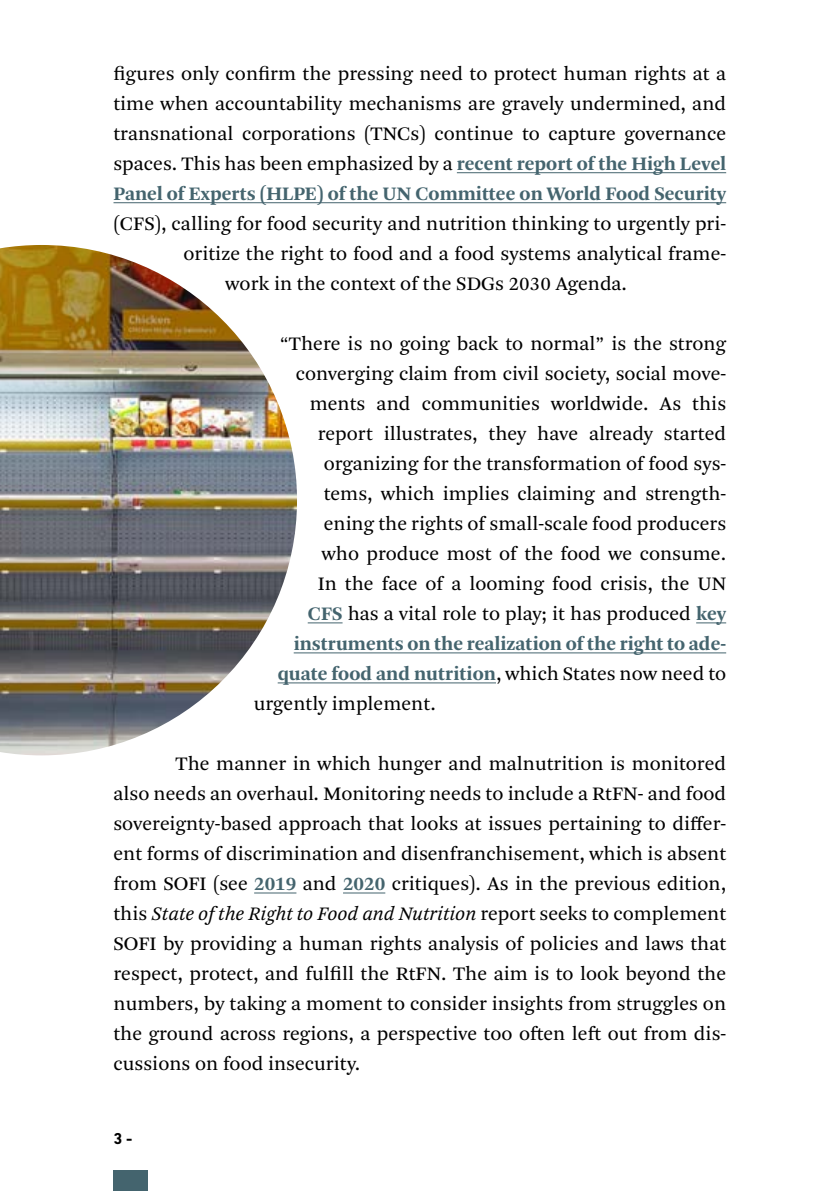
<style>
.page{position:relative;width:840px;height:1191px;background:#fff}
.page>*{position:absolute;margin:0;border:0;box-sizing:border-box;transform-origin:0 0}
._02_Txt_Base_EN{font:20px/30px "Arnhem Pro Blond";color:#000;text-align:justify}
._02_Txt_Base_EN-2{font:700 20px "Arnhem Pro";color:#44646e}
.t1{font:700 16px "DIN Next LT Pro";color:#000}
.s1{font-family:"Arnhem Pro";font-weight:700;color:#44646e}
.s2{font-family:"Arnhem Pro Blond";font-weight:400;color:#000}
.s3{font-style:italic}
</style>
<div class="page">
<img style="left:0;top:245px;width:297px;height:510px">
<div style="left:113px;top:1170px;width:34px;height:21px;background:#44646e"></div>
<hr style="left:456px;top:172px;width:269px;height:1px;background:#44646e">
<hr style="left:113px;top:202px;width:612px;height:1px;background:#44646e">
<hr style="left:307px;top:622px;width:35px;height:1px;background:#44646e">
<hr style="left:695px;top:622px;width:30px;height:1px;background:#44646e">
<hr style="left:293px;top:652px;width:432px;height:1px;background:#44646e">
<hr style="left:277px;top:682px;width:218px;height:1px;background:#44646e">
<hr style="left:254px;top:892px;width:42px;height:1px;background:#44646e">
<hr style="left:343px;top:892px;width:42px;height:1px;background:#44646e">
<p class="_02_Txt_Base_EN" style="left:113px;top:59px;width:614px">figures only confirm the pressing need to protect human rights at a</p>
<p class="_02_Txt_Base_EN" style="left:113px;top:89px;width:614px">time when accountability mechanisms are gravely undermined, and</p>
<p class="_02_Txt_Base_EN" style="left:113px;top:119px;width:614px">transnational corporations (TNCs) continue to capture governance</p>
<p class="_02_Txt_Base_EN" style="left:113px;top:149px;width:614px">spaces. This has been emphasized by a <span class="s1">recent report of the High Level</span></p>
<p class="_02_Txt_Base_EN-2" style="left:113px;top:181px;width:614px">Panel of Experts (HLPE) of the UN Committee on World Food Security</p>
<p class="_02_Txt_Base_EN" style="left:113px;top:209px;width:613px">(CFS), calling for food security and nutrition thinking to urgently pri-</p>
<p class="_02_Txt_Base_EN" style="left:183px;top:239px;width:543px">oritize the right to food and a food systems analytical frame-</p>
<p class="_02_Txt_Base_EN" style="left:225px;top:269px;width:402px">work in the context of the SDGs 2030 Agenda.</p>
<p class="_02_Txt_Base_EN" style="left:279px;top:329px;width:448px">“There is no going back to normal” is the strong</p>
<p class="_02_Txt_Base_EN" style="left:295px;top:359px;width:431px">converging claim from civil society, social move-</p>
<p class="_02_Txt_Base_EN" style="left:309px;top:389px;width:418px">ments and communities worldwide. As this</p>
<p class="_02_Txt_Base_EN" style="left:317px;top:419px;width:410px">report illustrates, they have already started</p>
<p class="_02_Txt_Base_EN" style="left:323px;top:449px;width:403px">organizing for the transformation of food sys-</p>
<p class="_02_Txt_Base_EN" style="left:323px;top:479px;width:403px">tems, which implies claiming and strength-</p>
<p class="_02_Txt_Base_EN" style="left:323px;top:509px;width:404px">ening the rights of small-scale food producers</p>
<p class="_02_Txt_Base_EN" style="left:321px;top:539px;width:406px">who produce most of the food we consume.</p>
<p class="_02_Txt_Base_EN" style="left:317px;top:569px;width:410px">In the face of a looming food crisis, the UN</p>
<p class="_02_Txt_Base_EN" style="left:307px;top:599px;width:420px"><span class="s1">CFS</span> has a vital role to play; it has produced <span class="s1">key</span></p>
<p class="_02_Txt_Base_EN-2" style="left:293px;top:631px;width:433px">instruments on the realization of the right to ade-</p>
<p class="_02_Txt_Base_EN-2" style="left:277px;top:661px;width:450px">quate food and nutrition<span class="s2">, which States now need to</span></p>
<p class="_02_Txt_Base_EN" style="left:253px;top:689px;width:184px">urgently implement.</p>
<p class="_02_Txt_Base_EN" style="left:113px;top:749px;width:614px;text-indent:62px">The manner in which hunger and malnutrition is monitored also needs an overhaul. Monitoring needs to include a RtFN- and food sovereignty-based approach that looks at issues pertaining to differ&shy;ent forms of discrimination and disenfranchisement, which is absent from SOFI (see <span class="s1">2019</span> and <span class="s1">2020</span> critiques). As in the previous edition, this <span class="s3">State of the Right to Food and Nutrition</span> report seeks to complement SOFI by providing a human rights analysis of policies and laws that respect, protect, and fulfill the RtFN. The aim is to look beyond the numbers, by taking a moment to consider insights from struggles on the ground across regions, a perspective too often left out from dis&shy;cussions on food insecurity.</p>
<p class="t1" style="left:113px;top:1129px;width:20px">3 -</p>
</div>
